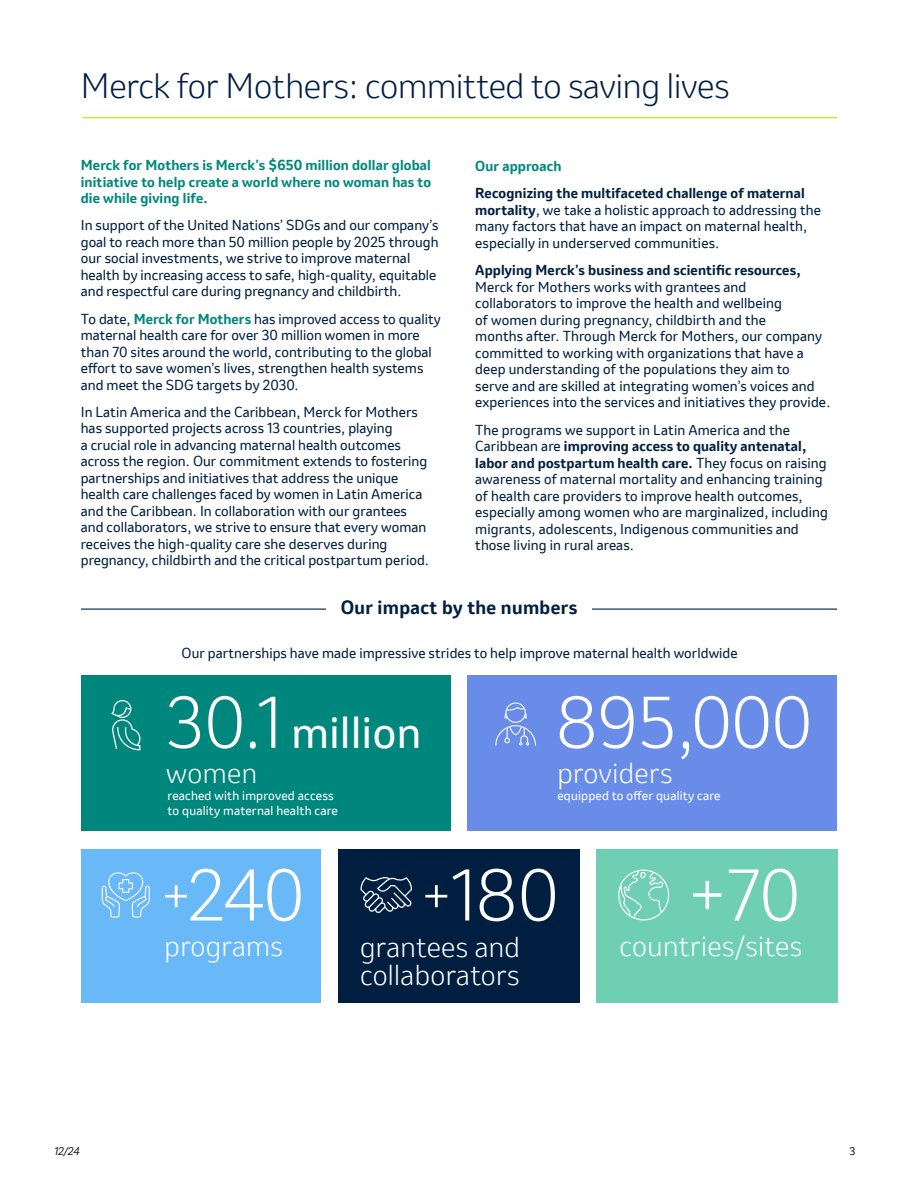
<style>
.page{position:relative;width:918px;height:1188px;background:#fff}
.page>*{position:absolute;margin:0;border:0;box-sizing:border-box;transform-origin:0 0}
.t1{font:300 67.5px "Invention";letter-spacing:-.015em;color:#fff}
.t2{font:42px "Invention";letter-spacing:.015em;color:#fff}
.t3{font:300 33px "Invention";letter-spacing:-.005em;color:#001f40}
.t4{font:300 27px/28.5px "Invention";letter-spacing:.015em;color:#fff}
.t5{font:700 18px "Invention";letter-spacing:.02em;color:#001f40}
.t6{font:13.5px/16.5px "Invention";letter-spacing:.005em;color:#001f40}
.t7{font:700 13.5px/16.5px "Invention";letter-spacing:.01em;color:#00877d;text-align:justify}
.t8{font:12px/15px "Invention";letter-spacing:.015em;color:#fff}
.t9{font:italic 10.5px "Invention";color:#231f20}
.t10{font:10.5px "Invention";color:#001f40}
.s1{font-weight:700;color:#00877d}
.s2{font-weight:700}
.s3{font-size:52.5px}
</style>
<div class="page">
<div style="left:81px;top:849px;width:239px;height:153px;background:#69b8f7"></div>
<div style="left:596px;top:849px;width:241px;height:153px;background:#6ecfb3"></div>
<div style="left:81px;top:675px;width:369px;height:156px;background:#00877d"></div>
<div style="left:468px;top:675px;width:369px;height:156px;background:#688ce8"></div>
<hr style="left:82px;top:117px;width:755px;height:1px;background:#bfed33">
<hr style="left:81px;top:609px;width:756px;height:1px;background:#001f40">
<div style="left:326px;top:587px;width:266px;height:41px;background:#fff"></div>
<svg style="left:618px;top:869px;width:51px;height:52px"></svg>
<svg style="left:102px;top:872px;width:48px;height:46px"></svg>
<svg style="left:111px;top:700px;width:29px;height:50px"></svg>
<svg style="left:495px;top:702px;width:41px;height:44px"></svg>
<div style="left:338px;top:849px;width:241px;height:153px;background:#001f40"></div>
<svg style="left:360px;top:877px;width:52px;height:36px"></svg>
<p class="t3" style="left:81px;top:63px;width:650px">Merck for Mothers: committed to saving lives</p>
<p class="t7" style="left:81px;top:157px;width:352px">Merck for Mothers is Merck’s $650 million dollar global initiative to help create a world where no woman has to die while giving life.</p>
<p class="t6" style="left:81px;top:217px;width:359px">In support of the United Nations’ SDGs and our company’s goal to reach more than 50 million people by 2025 through our social investments, we strive to improve maternal health by increasing access to safe, high-quality, equitable and respectful care during pregnancy and childbirth.</p>
<p class="t6" style="left:81px;top:310px;width:361px">To date, <span class="s1">Merck for Mothers</span> has improved access to quality maternal health care for over 30 million women in more than 70 sites around the world, contributing to the global effort to save women’s lives, strengthen health systems and meet the SDG targets by 2030.</p>
<p class="t6" style="left:81px;top:404px;width:350px">In Latin America and the Caribbean, Merck for Mothers has supported projects across 13 countries, playing<br>a crucial role in advancing maternal health outcomes across the region. Our commitment extends to fostering partnerships and initiatives that address the unique health care challenges faced by women in Latin America and the Caribbean. In collaboration with our grantees and collaborators, we strive to ensure that every woman receives the high-quality care she deserves during pregnancy, childbirth and the critical postpartum period.</p>
<p class="t7" style="left:475px;top:158px;width:88px">Our approach</p>
<p class="t6" style="left:475px;top:185px;width:347px"><span class="s2">Recognizing the multifaceted challenge of maternal mortality</span>, we take a holistic approach to addressing the many factors that have an impact on maternal health, especially in underserved communities.</p>
<p class="t6" style="left:475px;top:262px;width:357px"><span class="s2">Applying Merck’s business and scientific resources, </span>Merck for Mothers works with grantees and collaborators to improve the health and wellbeing<br>of women during pregnancy, childbirth and the<br>months after. Through Merck for Mothers, our company committed to working with organizations that have a deep understanding of the populations they aim to<br>serve and are skilled at integrating women’s voices and experiences into the services and initiatives they provide.</p>
<p class="t6" style="left:475px;top:421px;width:354px">The programs we support in Latin America and the Caribbean are <span class="s2">improving access to quality antenatal, labor and postpartum health care.</span> They focus on raising awareness of maternal mortality and enhancing training of health care providers to improve health outcomes, especially among women who are marginalized, including migrants, adolescents, Indigenous communities and those living in rural areas.</p>
<p class="t5" style="left:341px;top:595px;width:238px">Our impact by the numbers</p>
<p class="t6" style="left:182px;top:645px;width:558px">Our partnerships have made impressive strides to help improve maternal health worldwide</p>
<p class="t1" style="left:166px;top:676px;width:117px">30.1</p>
<p class="t4" style="left:166px;top:758px;width:92px">women</p>
<p class="t2" style="left:291px;top:703px;width:131px">million</p>
<p class="t8" style="left:168px;top:788px;width:172px">reached with improved access to quality maternal health care</p>
<p class="t1" style="left:556px;top:676px;width:259px">895,000</p>
<p class="t4" style="left:557px;top:758px;width:116px">providers</p>
<p class="t8" style="left:557px;top:788px;width:165px">equipped to offer quality care</p>
<p class="t1" style="left:159px;top:849px;width:147px"><span class="s3">+</span>240</p>
<p class="t4" style="left:165px;top:931px;width:120px">programs</p>
<p class="t1" style="left:420px;top:849px;width:141px"><span class="s3">+</span>180</p>
<p class="t1" style="left:686px;top:849px;width:117px">+70</p>
<p class="t4" style="left:360px;top:932px;width:161px">grantees and collaborators</p>
<p class="t4" style="left:620px;top:931px;width:184px">countries/sites</p>
<p class="t9" style="left:54px;top:1144px;width:27px">12/24</p>
<p class="t10" style="left:849px;top:1144px;width:7px">3</p>
</div>
